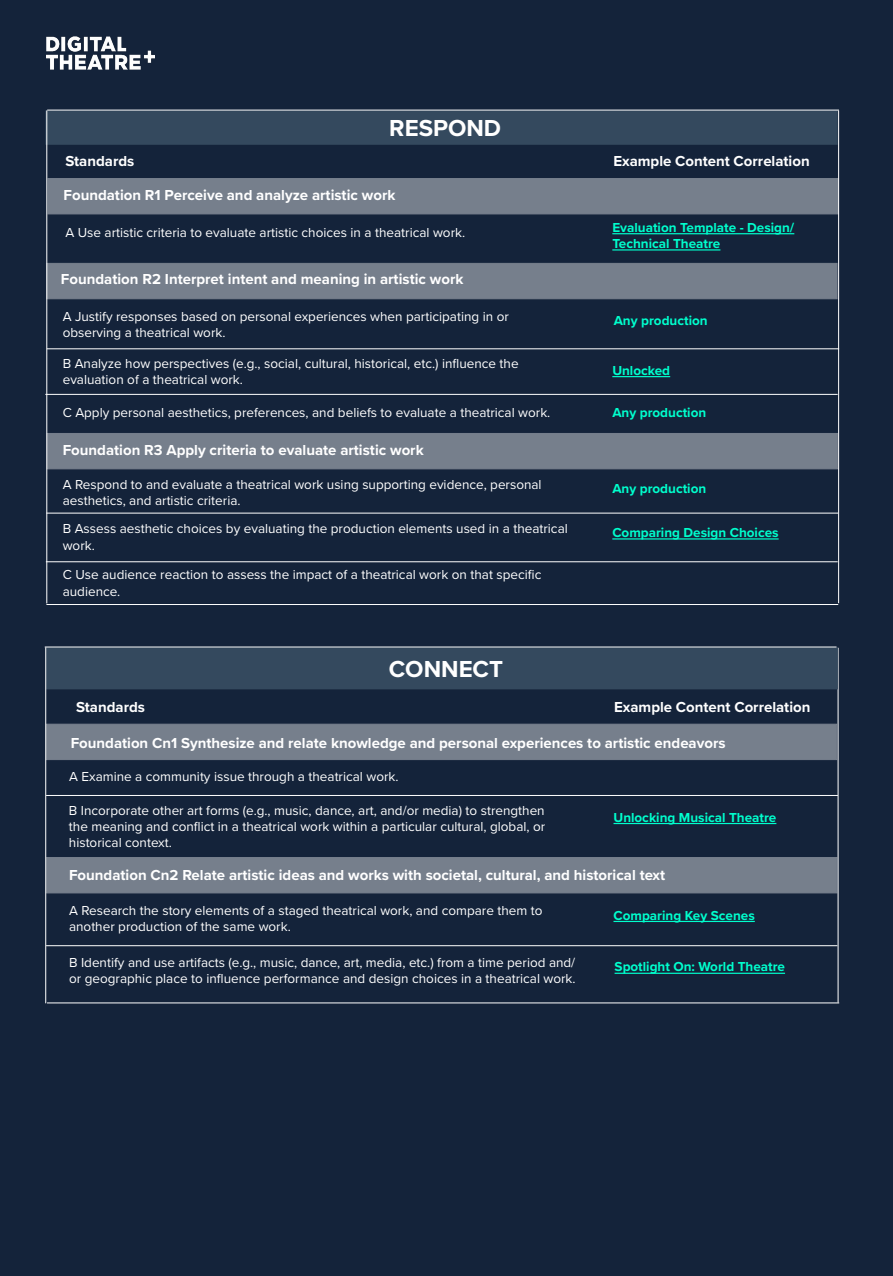
<style>
.page{position:relative;width:893px;height:1276px;background:#14233a}
.page>*{position:absolute;margin:0;border:0;box-sizing:border-box;transform-origin:0 0}
.t1{font:700 24px "Proxima Nova";color:#fff}
.t2{font:700 15px "Proxima Nova";color:#fff}
.t3{font:13.5px/16.2px "Proxima Nova";color:#fff}
.t4{font:700 13.5px/16.2px "Proxima Nova";color:#00ffcd}
</style>
<div class="page">
<img style="left:47px;top:36px;width:107px;height:34px">
<div style="left:46px;top:724px;width:791px;height:36px;background:#767f8c"></div>
<hr style="left:46px;top:795px;width:792px;height:1px;background:#fff">
<hr style="left:47px;top:1002px;width:792px;height:1px;background:#fff">
<hr style="left:46px;top:945px;width:791px;height:1px;background:#fff">
<hr style="left:838px;top:648px;width:1px;height:354px;background:#fff">
<div style="left:46px;top:647px;width:792px;height:42px;background:#34495e;border:2px solid #34495e"></div>
<hr style="left:613px;top:823px;width:163px;height:1px;background:#00ffcd">
<hr style="left:613px;top:921px;width:142px;height:1px;background:#00ffcd">
<div style="left:45px;top:110px;width:793px;height:35px;background:#34495e"></div>
<div style="left:47px;top:433px;width:791px;height:36px;background:#767f8c"></div>
<div style="left:46px;top:263px;width:791px;height:36px;background:#767f8c"></div>
<div style="left:48px;top:178px;width:791px;height:36px;background:#767f8c"></div>
<hr style="left:838px;top:110px;width:1px;height:493px;background:#fff">
<hr style="left:47px;top:348px;width:792px;height:1px;background:#fff">
<hr style="left:612px;top:233px;width:182px;height:1px;background:#00ffcd">
<hr style="left:612px;top:249px;width:108px;height:1px;background:#00ffcd">
<hr style="left:46px;top:513px;width:792px;height:1px;background:#fff">
<hr style="left:46px;top:110px;width:1px;height:493px;background:#fff">
<hr style="left:47px;top:110px;width:792px;height:1px;background:#fff">
<hr style="left:45px;top:647px;width:1px;height:356px;background:#fff">
<hr style="left:45px;top:646px;width:791px;height:1px;background:#fff">
<hr style="left:612px;top:376px;width:58px;height:1px;background:#00ffcd">
<hr style="left:45px;top:394px;width:793px;height:1px;background:#fff">
<hr style="left:612px;top:538px;width:167px;height:1px;background:#00ffcd">
<hr style="left:46px;top:561px;width:792px;height:1px;background:#fff">
<hr style="left:46px;top:604px;width:792px;height:1px;background:#fff">
<div style="left:46px;top:857px;width:791px;height:36px;background:#767f8c"></div>
<hr style="left:615px;top:972px;width:170px;height:2px;background:#00ffcd">
<h1 class="t1" style="left:389px;top:110px;width:113px">RESPOND</h1>
<p class="t2" style="left:65px;top:150px;width:71px">Standards</p>
<p class="t2" style="left:613px;top:150px;width:198px">Example Content Correlation</p>
<p class="t2" style="left:63px;top:184px;width:333px">Foundation R1 Perceive and analyze artistic work</p>
<p class="t3" style="left:65px;top:223px;width:401px">A Use artistic criteria to evaluate artistic choices in a theatrical work.</p>
<p class="t2" style="left:61px;top:267px;width:404px">Foundation R2 Interpret intent and meaning in artistic work</p>
<p class="t3" style="left:63px;top:308px;width:448px">A Justify responses based on personal experiences when participating in or observing a theatrical work.</p>
<p class="t3" style="left:63px;top:355px;width:457px">B Analyze how perspectives (e.g., social, cultural, historical, etc.) influence the evaluation of a theatrical work.</p>
<p class="t3" style="left:63px;top:403px;width:489px">C Apply personal aesthetics, preferences, and beliefs to evaluate a theatrical work.</p>
<p class="t2" style="left:63px;top:439px;width:362px">Foundation R3 Apply criteria to evaluate artistic work</p>
<p class="t3" style="left:63px;top:475px;width:480px">A Respond to and evaluate a theatrical work using supporting evidence, personal aesthetics, and artistic criteria.</p>
<p class="t4" style="left:612px;top:219px;width:183px">Evaluation Template - Design/<br>Technical Theatre</p>
<p class="t4" style="left:614px;top:312px;width:95px">Any production</p>
<p class="t4" style="left:612px;top:362px;width:59px">Unlocked</p>
<p class="t4" style="left:612px;top:404px;width:95px">Any production</p>
<p class="t4" style="left:612px;top:480px;width:95px">Any production</p>
<p class="t3" style="left:63px;top:520px;width:507px">B Assess aesthetic choices by evaluating the production elements used in a theatrical work.</p>
<p class="t4" style="left:612px;top:524px;width:168px">Comparing Design Choices</p>
<p class="t3" style="left:63px;top:566px;width:480px">C Use audience reaction to assess the impact of a theatrical work on that specific audience.</p>
<h1 class="t1" style="left:389px;top:651px;width:116px">CONNECT</h1>
<p class="t2" style="left:76px;top:696px;width:71px">Standards</p>
<p class="t2" style="left:614px;top:696px;width:198px">Example Content Correlation</p>
<p class="t2" style="left:71px;top:731px;width:656px">Foundation Cn1 Synthesize and relate knowledge and personal experiences to artistic endeavors</p>
<p class="t3" style="left:69px;top:768px;width:331px">A Examine a community issue through a theatrical work.</p>
<p class="t3" style="left:69px;top:801px;width:478px;text-align:justify">B Incorporate other art forms (e.g., music, dance, art, and/or media) to strengthen the meaning and conflict in a theatrical work within a particular cultural, global, or historical context.</p>
<p class="t4" style="left:613px;top:808px;width:164px">Unlocking Musical Theatre</p>
<p class="t2" style="left:69px;top:863px;width:598px">Foundation Cn2 Relate artistic ideas and works with societal, cultural, and historical text</p>
<p class="t3" style="left:69px;top:901px;width:475px">A Research the story elements of a staged theatrical work, and compare them to another production of the same work.</p>
<p class="t4" style="left:613px;top:906px;width:143px">Comparing Key Scenes</p>
<p class="t3" style="left:69px;top:954px;width:508px">B Identify and use artifacts (e.g., music, dance, art, media, etc.) from a time period and/ or geographic place to influence performance and design choices in a theatrical work.</p>
<p class="t4" style="left:615px;top:958px;width:172px">Spotlight On: World Theatre</p>
</div>
